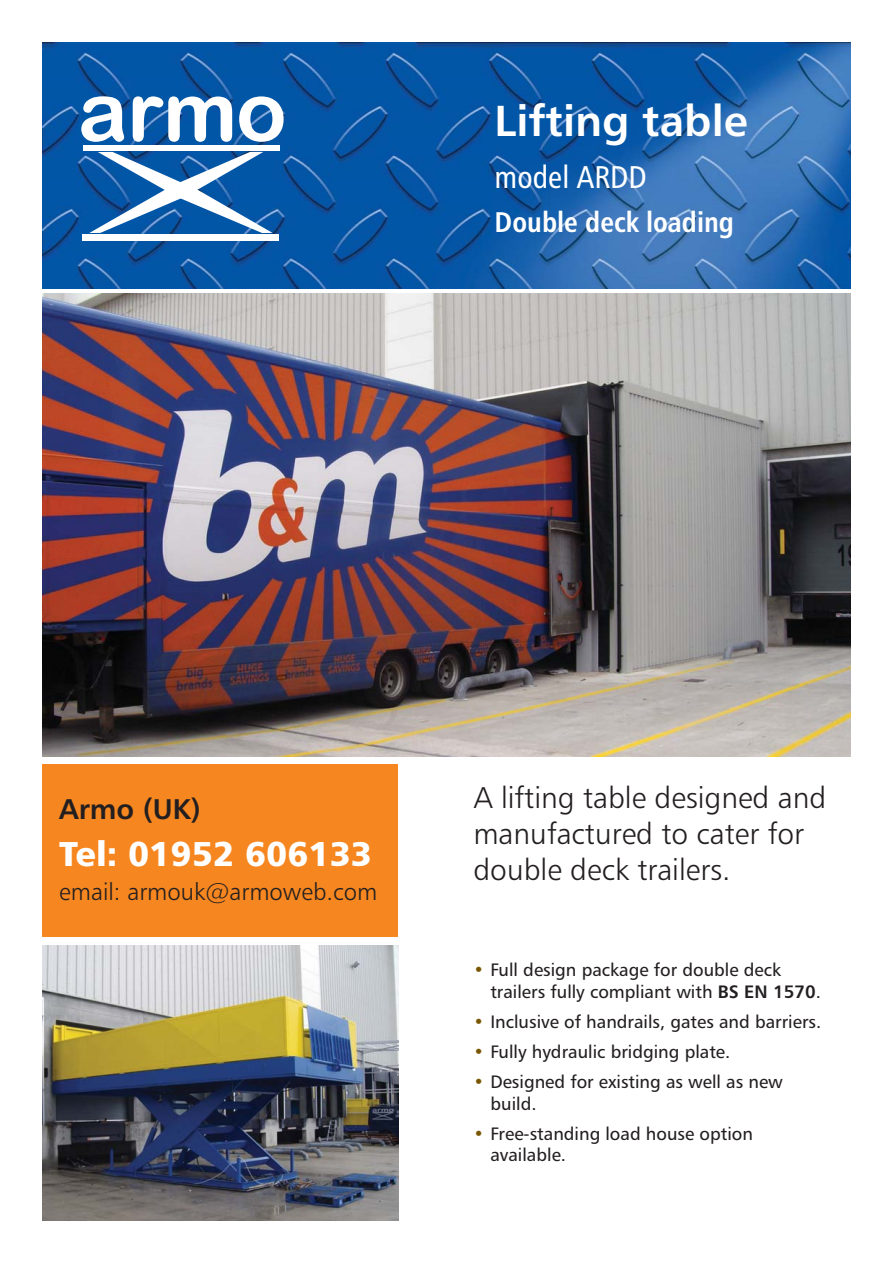
<style>
.page{position:relative;width:893px;height:1263px;background:#fff}
.page>*{position:absolute;margin:0;border:0;box-sizing:border-box;transform-origin:0 0}
.t1{font:43.5px "Humanist 777 BT Bold B";color:#fff}
.t2{font:34.5px "Humanist 777 BT Black B";color:#fff}
.t3{font:31.5px "Humanist 777 BT Roman Condensed B";color:#fff}
.t4{font:30px/36px "Humanist 777 BT Light B";color:#231f20}
.t5{font:28.5px "Humanist 777 BT Bold Condensed B";color:#fff}
.t6{font:28.5px "Humanist 777 BT Bold B";color:#231f20}
.t7{font:24px "Humanist 777 BT Light B";color:#231f20}
.t8{font:18px/21.6px "Humanist 777 BT Roman B";color:#231f20}
.s1{color:#795600}
.s2{font-family:"Humanist 777 BT Bold B"}
</style>
<div class="page">
<img style="left:42px;top:293px;width:808px;height:463px">
<img style="left:42px;top:43px;width:808px;height:245px">
<img style="left:42px;top:946px;width:356px;height:274px">
<div style="left:42px;top:764px;width:356px;height:173px;background:#f6861f"></div>
<div style="left:83px;top:145px;width:197px;height:6px;background:#fff"></div>
<div style="left:82px;top:234px;width:197px;height:6px;background:#fff"></div>
<svg style="left:89px;top:152px;width:183px;height:81px"></svg>
<svg style="left:81px;top:96px;width:43px;height:46px"></svg>
<svg style="left:133px;top:96px;width:99px;height:46px"></svg>
<svg style="left:239px;top:96px;width:45px;height:46px"></svg>
<h1 class="t1" style="left:495px;top:103px;width:255px">Lifting table</h1>
<h3 class="t3" style="left:495px;top:164px;width:154px">model ARDD</h3>
<h3 class="t5" style="left:495px;top:210px;width:241px">Double deck loading</h3>
<h3 class="t6" style="left:59px;top:798px;width:143px">Armo (UK)</h3>
<h2 class="t2" style="left:59px;top:840px;width:314px">Tel: 01952 606133</h2>
<h3 class="t7" style="left:59px;top:882px;width:320px">email: armouk@armoweb.com</h3>
<h3 class="t4" style="left:473px;top:782px;width:354px">A lifting table designed and manufactured to cater for double deck trailers.</h3>
<p class="t8" style="left:490px;top:961px;width:332px;text-indent:-17px"><span class="s1">•</span> Full design package for double deck trailers fully compliant with <span class="s2">BS EN 1570</span>.</p>
<p class="t8" style="left:473px;top:1012px;width:349px"><span class="s1">•</span> Inclusive of handrails, gates and barriers.</p>
<p class="t8" style="left:473px;top:1042px;width:258px"><span class="s1">•</span> Fully hydraulic bridging plate.</p>
<p class="t8" style="left:490px;top:1073px;width:294px;text-indent:-17px"><span class="s1">•</span> Designed for existing as well as new build.</p>
<p class="t8" style="left:490px;top:1124px;width:264px;text-indent:-17px"><span class="s1">•</span> Free-standing load house option available.</p>
</div>
